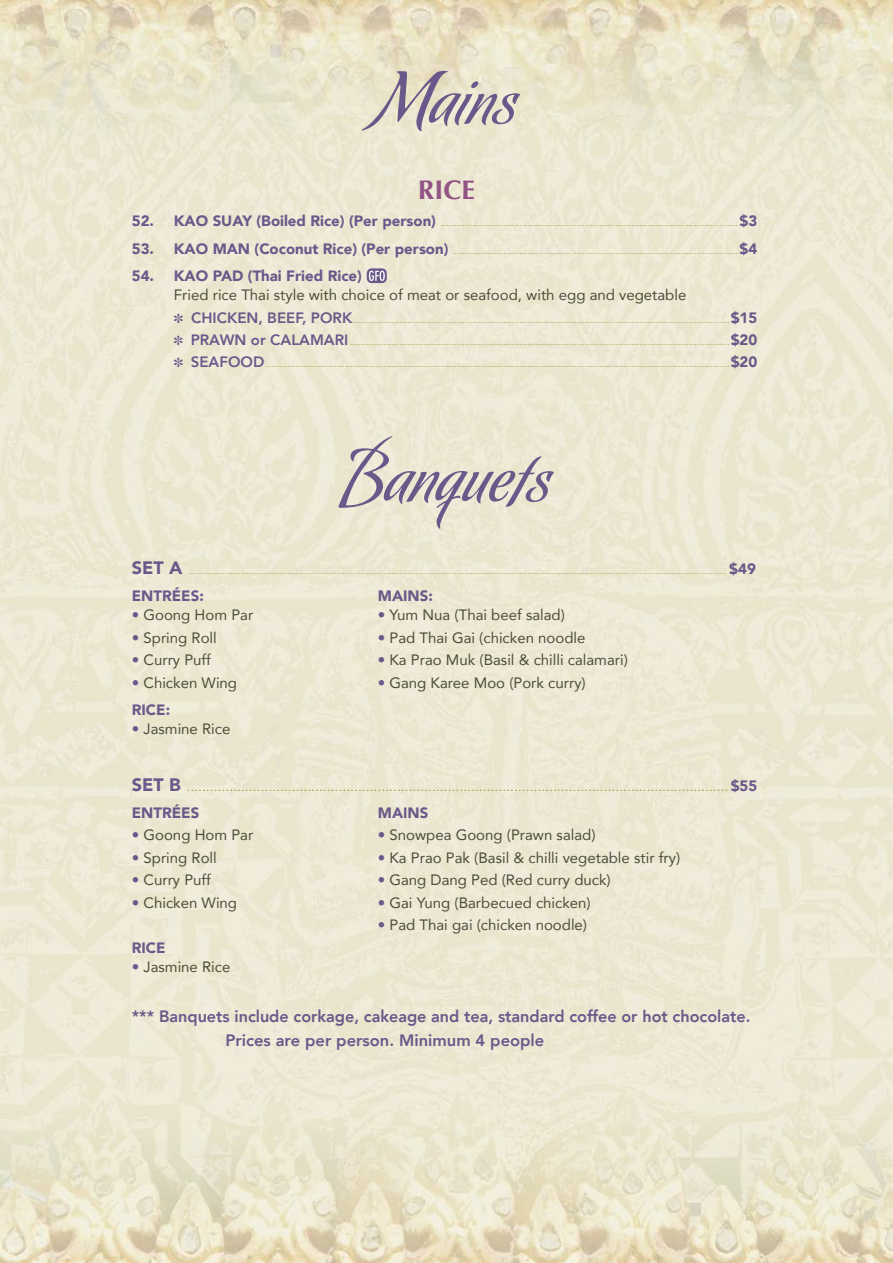
<style>
.page{position:relative;width:893px;height:1263px;background:#fff}
.page>*{position:absolute;margin:0;border:0;box-sizing:border-box;transform-origin:0 0}
.t1{font:72px "Koziupack OT";color:#6a588a}
.t2{font:700 27px "Optima";color:#925385}
.t3{font:800 16.5px/24px "Avenir";color:#6a588a}
.t4{font:15px "Avenir";color:#4b4d3a}
.t5{font:300 15px/27.3px "Avenir";color:#9d9531}
.t6{font:900 15px "Avenir";color:#6a588a}
.t7{font:300 10.5px/21.9px "Avenir";color:#9d9531;text-align:justify}
.s1{font-weight:900;font-size:15px;color:#6a588a}
.s2{color:#6a588a}
.s3{font-weight:800;font-size:15px;color:#6a588a}
.s4{font-weight:900;font-size:18px;color:#6a588a}
.s5{font-weight:900;color:#6a588a}
</style>
<div class="page">
<img style="left:0;top:0;width:893px;height:1263px">
<svg style="left:367px;top:268px;width:20px;height:15px"></svg>
<svg style="left:369px;top:271px;width:16px;height:10px"></svg>
<h1 class="t1" style="left:377px;top:56px;width:141px">Mains</h1>
<h2 class="t2" style="left:418px;top:174px;width:58px">RICE</h2>
<p class="t7" style="left:132px;top:212px;width:627px"><span class="s1">52. KAO SUAY (Boiled Rice) (Per person)</span> ............................................................................................................. <span class="s1">$3</span></p>
<p class="t7" style="left:132px;top:239px;width:627px"><span class="s1">53. KAO MAN (Coconut Rice) (Per person)</span> ........................................................................................................ <span class="s1">$4</span></p>
<h3 class="t6" style="left:132px;top:263px;width:232px">54. KAO PAD (Thai Fried Rice)</h3>
<h3 class="t4" style="left:174px;top:282px;width:514px">Fried rice Thai style with choice of meat or seafood, with egg and vegetable</h3>
<p class="t7" style="left:174px;top:308px;width:585px"><span class="s2">✽</span> <span class="s3">CHICKEN, BEEF, PORK</span>..........................................................................................................................................<span class="s1">$15 </span><span class="s2">✽</span> <span class="s3">PRAWN or CALAMARI</span> ...........................................................................................................................................<span class="s1">$20 </span><span class="s2">✽</span> <span class="s3">SEAFOOD</span>..........................................................................................................................................................................<span class="s1">$20</span></p>
<h1 class="t1" style="left:343px;top:434px;width:209px">Banquets</h1>
<p class="t7" style="left:132px;top:560px;width:626px"><span class="s4">SET A</span> ..................................................................................................................................................................................................... <span class="s1">$49</span></p>
<h3 class="t6" style="left:132px;top:583px;width:73px">ENTRÉES:</h3>
<h3 class="t6" style="left:378px;top:583px;width:56px">MAINS:</h3>
<h3 class="t4" style="left:132px;top:603px;width:123px"><span class="s2">•</span> Goong Hom Par</h3>
<h3 class="t4" style="left:378px;top:603px;width:189px"><span class="s2">•</span> Yum Nua (Thai beef salad)</h3>
<h3 class="t4" style="left:132px;top:625px;width:87px"><span class="s2">•</span> Spring Roll</h3>
<h3 class="t4" style="left:378px;top:625px;width:209px"><span class="s2">•</span> Pad Thai Gai (chicken noodle</h3>
<h3 class="t4" style="left:132px;top:648px;width:80px"><span class="s2">•</span> Curry Puff</h3>
<h3 class="t4" style="left:378px;top:648px;width:252px"><span class="s2">•</span> Ka Prao Muk (Basil &amp; chilli calamari)</h3>
<h3 class="t4" style="left:132px;top:670px;width:107px"><span class="s2">•</span> Chicken Wing</h3>
<h3 class="t4" style="left:378px;top:670px;width:209px"><span class="s2">•</span> Gang Karee Moo (Pork curry)</h3>
<h3 class="t6" style="left:132px;top:697px;width:40px">RICE:</h3>
<h3 class="t4" style="left:132px;top:716px;width:100px"><span class="s2">•</span> Jasmine Rice</h3>
<h3 class="t5" style="left:132px;top:772px;width:627px"><span class="s4">SET B</span> ...........................................................................................................................................<span class="s5">$55<br>ENTRÉES</span></h3>
<h3 class="t6" style="left:378px;top:800px;width:52px">MAINS</h3>
<h3 class="t4" style="left:132px;top:823px;width:123px"><span class="s2">•</span> Goong Hom Par</h3>
<h3 class="t4" style="left:378px;top:823px;width:219px"><span class="s2">•</span> Snowpea Goong (Prawn salad)</h3>
<h3 class="t4" style="left:132px;top:846px;width:87px"><span class="s2">•</span> Spring Roll</h3>
<h3 class="t4" style="left:378px;top:846px;width:304px"><span class="s2">•</span> Ka Prao Pak (Basil &amp; chilli vegetable stir fry)</h3>
<h3 class="t4" style="left:132px;top:868px;width:80px"><span class="s2">•</span> Curry Puff</h3>
<h3 class="t4" style="left:378px;top:868px;width:234px"><span class="s2">•</span> Gang Dang Ped (Red curry duck)</h3>
<h3 class="t4" style="left:132px;top:891px;width:107px"><span class="s2">•</span> Chicken Wing</h3>
<h3 class="t4" style="left:378px;top:891px;width:214px"><span class="s2">•</span> Gai Yung (Barbecued chicken)</h3>
<h3 class="t4" style="left:378px;top:913px;width:211px"><span class="s2">•</span> Pad Thai gai (chicken noodle)</h3>
<h3 class="t6" style="left:132px;top:935px;width:35px">RICE</h3>
<h3 class="t4" style="left:132px;top:955px;width:100px"><span class="s2">•</span> Jasmine Rice</h3>
<h3 class="t3" style="left:225px;top:1004px;width:527px;text-indent:-94px">*** Banquets include corkage, cakeage and tea, standard coffee or hot chocolate.<br>Prices are per person. Minimum 4 people</h3>
</div>
